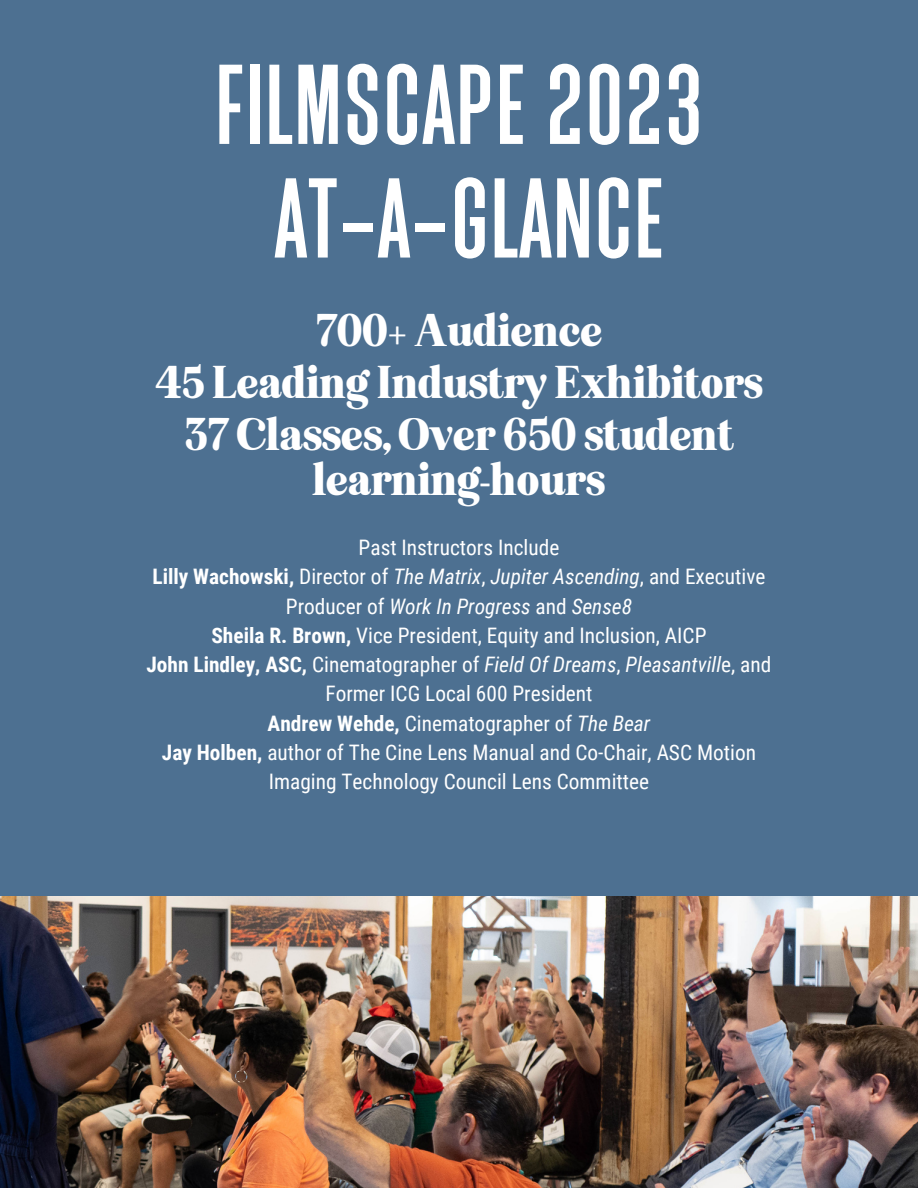
<style>
.page{position:relative;width:918px;height:1188px;background:#4d7091}
.page>*{position:absolute;margin:0;border:0;box-sizing:border-box;transform-origin:0 0}
.t1{font:99px "Cairo Grotesque";color:#fff}
.t2{font:900 42px/45px "Eighties Comeback";color:#fff;text-align:center}
.t3{font:21.3px/29.2px "Roboto Condensed";color:#fff;text-align:center}
.t4{font:italic 21.3px/29.2px "Roboto Condensed";color:#fff;text-align:center}
.s1{font-weight:700;font-style:normal}
.s2{font-style:normal}
.s3{font-weight:700}
.s4{font-style:italic}
</style>
<div class="page">
<img style="left:0;top:897px;width:918px;height:291px">
<p class="t1" style="left:214px;top:45px;width:491px">FILMSCAPE 2023</p>
<p class="t1" style="left:274px;top:159px;width:391px">AT-A-GLANCE</p>
<p class="t2" style="left:316px;top:309px;width:288px">700+ Audience</p>
<p class="t2" style="left:155px;top:361px;width:609px">45 Leading Industry Exhibitors</p>
<p class="t2" style="left:184px;top:412px;width:551px">37 Classes, Over 650 student learning-hours</p>
<p class="t3" style="left:359px;top:533px;width:202px">Past Instructors Include</p>
<p class="t4" style="left:153px;top:562px;width:614px"><span class="s1">Lilly Wachowski,</span> <span class="s2">Director of</span> The Matrix<span class="s2">,</span> Jupiter Ascending<span class="s2">, and Executive<br>Producer of</span> Work In Progress <span class="s2">and</span> Sense8</p>
<p class="t3" style="left:211px;top:621px;width:497px"><span class="s3">Sheila R. Brown,</span> Vice President, Equity and Inclusion, AICP</p>
<p class="t3" style="left:147px;top:650px;width:626px"><span class="s3">John Lindley, ASC,</span> Cinematographer of <span class="s4">Field Of Dreams</span>, <span class="s4">Pleasantvill</span>e, and<br>Former ICG Local 600 President</p>
<p class="t3" style="left:268px;top:709px;width:384px"><span class="s3">Andrew Wehde,</span> Cinematographer of <span class="s4">The Bear</span></p>
<p class="t3" style="left:162px;top:738px;width:596px"><span class="s3">Jay Holben,</span> author of The Cine Lens Manual and Co-Chair, ASC Motion<br>Imaging Technology Council Lens Committee</p>
</div>
